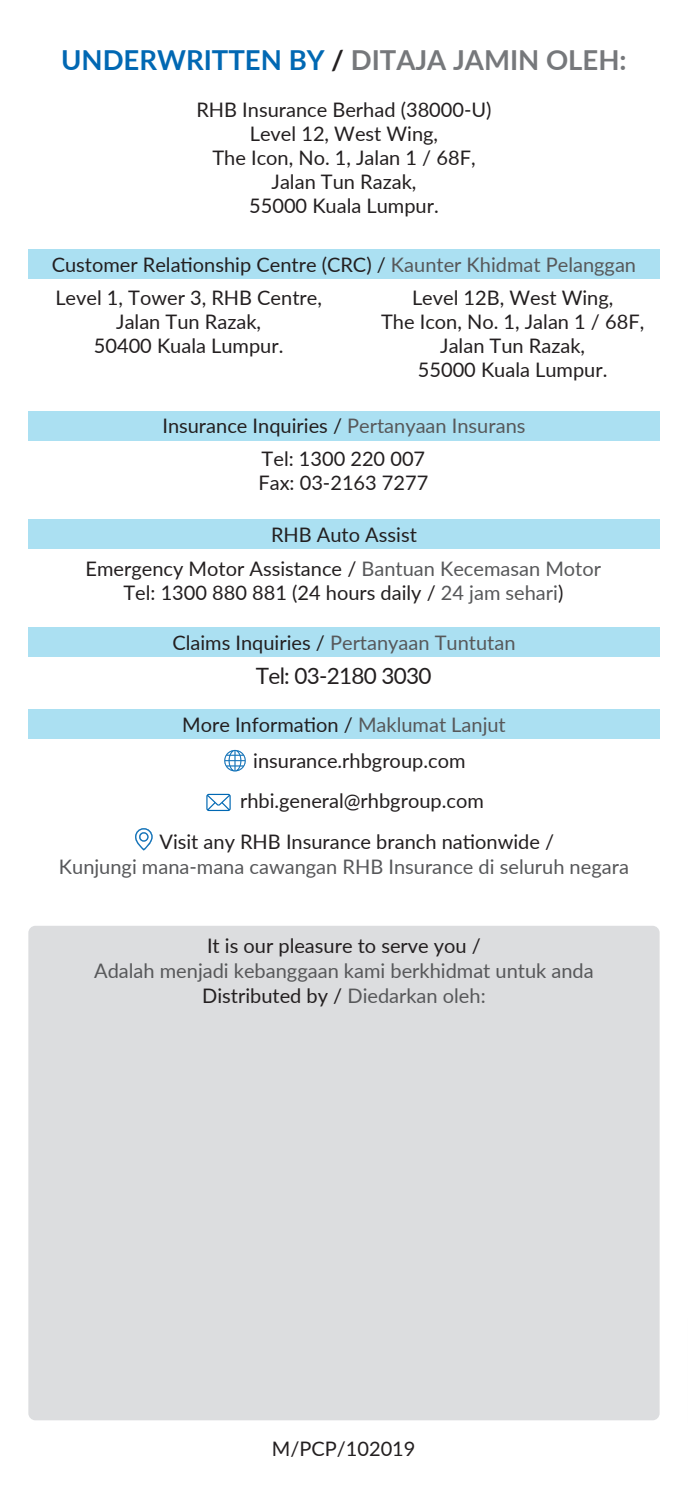
<style>
.page{position:relative;width:688px;height:1489px;background:#fff}
.page>*{position:absolute;margin:0;border:0;box-sizing:border-box;transform-origin:0 0}
.t1{font:700 27.5px "Lato";color:#76787b}
.t2{font:22.5px "Lato";letter-spacing:-.03em;color:#231f20}
.t3{font:20px/24px "Lato";color:#231f20;text-align:center}
.t4{font:20px/25px "Lato";color:#57585a;text-align:center}
.s1{color:#0168b3}
.s2{color:#231f20}
.s3{color:#57585a}
</style>
<div class="page">
<hr style="left:687px;top:1317px;width:1px;height:106px;background:#45c7ec">
<div style="left:28px;top:925px;width:631px;height:495px;background:#dcdddf;border-radius:7px"></div>
<div style="left:28px;top:411px;width:631px;height:29px;background:#abe0f2"></div>
<div style="left:28px;top:520px;width:631px;height:29px;background:#abe0f2"></div>
<div style="left:28px;top:628px;width:631px;height:29px;background:#abe0f2"></div>
<div style="left:28px;top:250px;width:631px;height:29px;background:#abe0f2"></div>
<div style="left:28px;top:709px;width:631px;height:29px;background:#abe0f2"></div>
<svg style="left:135px;top:828px;width:18px;height:22px"></svg>
<svg style="left:206px;top:793px;width:24px;height:18px"></svg>
<svg style="left:224px;top:750px;width:22px;height:21px"></svg>
<h1 class="t1" style="left:61px;top:39px;width:567px"><span class="s1">UNDERWRITTEN BY</span> <span class="s2">/</span> DITAJA JAMIN OLEH:</h1>
<p class="t3" style="left:196px;top:96px;width:296px">RHB Insurance Berhad (38000-U)<br>Level 12, West Wing,<br>The Icon, No. 1, Jalan 1 / 68F,<br>Jalan Tun Razak,<br>55000 Kuala Lumpur.</p>
<p class="t3" style="left:52px;top:252px;width:585px">Customer Relationship Centre (CRC) / <span class="s3">Kaunter Khidmat Pelanggan</span></p>
<p class="t3" style="left:55px;top:285px;width:268px">Level 1, Tower 3, RHB Centre,<br>Jalan Tun Razak,<br>50400 Kuala Lumpur.</p>
<p class="t3" style="left:381px;top:285px;width:264px">Level 12B, West Wing,<br>The Icon, No. 1, Jalan 1 / 68F,<br>Jalan Tun Razak,<br>55000 Kuala Lumpur.</p>
<p class="t3" style="left:162px;top:413px;width:364px">Insurance Inquiries / <span class="s3">Pertanyaan Insurans</span></p>
<p class="t3" style="left:258px;top:446px;width:171px;text-align:left">Tel: 1300 220 007<br>Fax: 03-2163 7277</p>
<p class="t3" style="left:271px;top:521px;width:147px">RHB Auto Assist</p>
<p class="t3" style="left:86px;top:556px;width:517px">Emergency Motor Assistance / <span class="s3">Bantuan Kecemasan Motor<br></span>Tel: 1300 880 881 (24 hours daily / <span class="s3">24 jam sehari</span>)</p>
<p class="t4" style="left:172px;top:629px;width:344px"><span class="s2">Claims Inquiries /</span> Pertanyaan Tuntutan</p>
<p class="t2" style="left:256px;top:659px;width:177px">Tel: 03-2180 3030</p>
<p class="t3" style="left:253px;top:705px;width:254px;line-height:37px;text-align:left;text-indent:-71px">More Information / <span class="s3">Maklumat Lanjut </span>insurance.rhbgroup.com</p>
<p class="t3" style="left:159px;top:780px;width:396px;line-height:40px">rhbi.general@rhbgroup.com<br>Visit any RHB Insurance branch nationwide /</p>
<p class="t4" style="left:59px;top:852px;width:571px">Kunjungi mana-mana cawangan RHB Insurance di seluruh negara</p>
<p class="t3" style="left:207px;top:932px;width:275px">It is our pleasure to serve you /</p>
<p class="t4" style="left:94px;top:956px;width:501px">Adalah menjadi kebanggaan kami berkhidmat untuk anda<br><span class="s2">Distributed by /</span> Diedarkan oleh:</p>
<p class="t3" style="left:272px;top:1435px;width:145px">M/PCP/102019</p>
</div>
